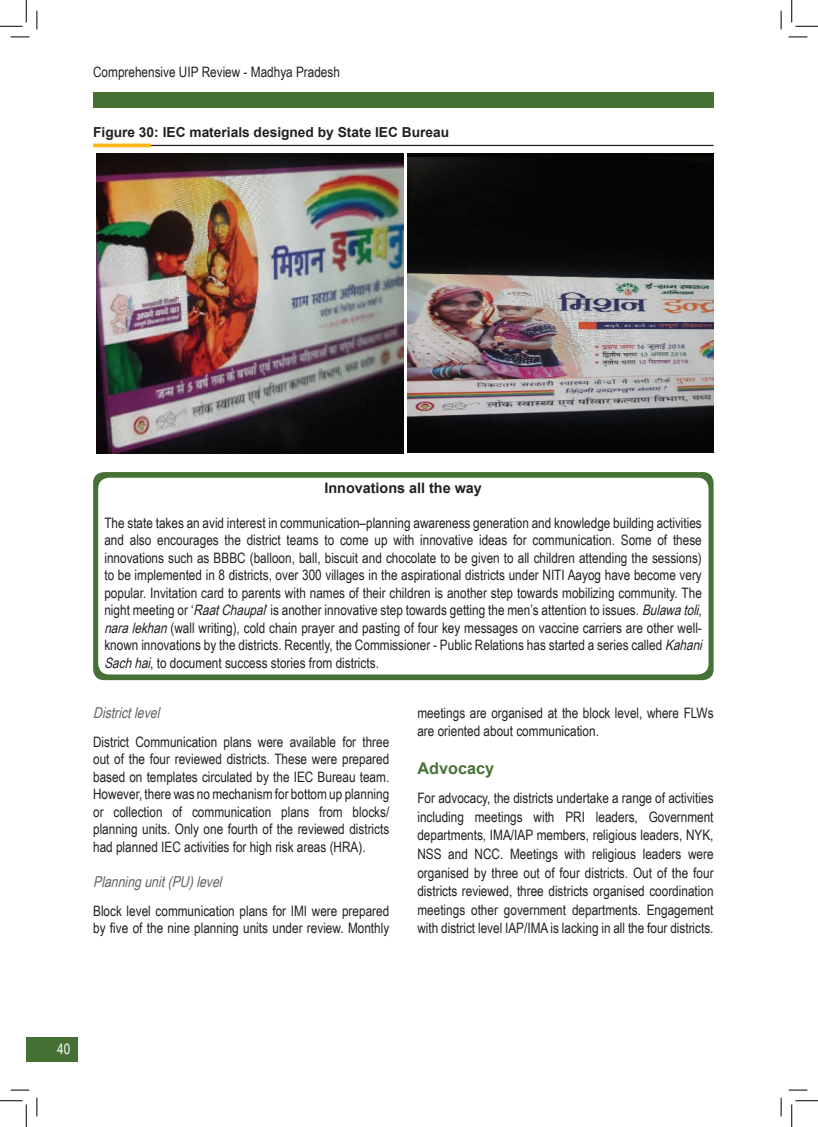
<style>
.page{position:relative;width:818px;height:1127px;background:#fff}
.page>*{position:absolute;margin:0;border:0;box-sizing:border-box;transform-origin:0 0}
.t1{font:700 16.25px "Arial";color:#467135}
.t2{font:italic 15px "Arial Narrow";color:#636366}
.t3{font:14.38px/17.5px "Arial Narrow";color:#231f20}
.t4{font:700 14.38px "Arial";color:#231f20}
.t5{font:14.38px "Arial Narrow";color:#fff}
.t6{font:700 13.75px "Arial";color:#231f20}
.s1{font-style:italic}
</style>
<div class="page">
<div style="left:93px;top:92px;width:620px;height:16px;background:#467135"></div>
<div style="left:26px;top:1036px;width:52px;height:25px;background:#467135"></div>
<hr style="left:146px;top:145px;width:567px;height:1px;background:#231f20">
<svg style="left:93px;top:143px;width:58px;height:4px"></svg>
<img style="left:97px;top:154px;width:306px;height:300px">
<div style="left:407px;top:153px;width:306px;height:300px;background:#050604"></div>
<img style="left:407px;top:157px;width:306px;height:268px">
<div style="left:93px;top:472px;width:620px;height:208px;background:#467135;border-radius:11px"></div>
<div style="left:98px;top:477px;width:610px;height:197px;background:#fff;border-radius:11px"></div>
<svg style="left:11px;top:36px;width:18px;height:2px"></svg>
<svg style="left:788px;top:36px;width:19px;height:2px"></svg>
<svg style="left:11px;top:1089px;width:18px;height:1px"></svg>
<svg style="left:788px;top:1089px;width:19px;height:1px"></svg>
<svg style="left:36px;top:11px;width:2px;height:18px"></svg>
<svg style="left:36px;top:1097px;width:2px;height:18px"></svg>
<svg style="left:780px;top:11px;width:2px;height:18px"></svg>
<svg style="left:780px;top:1097px;width:2px;height:18px"></svg>
<svg style="left:0;top:0;width:27px;height:27px"></svg>
<svg style="left:0;top:1100px;width:27px;height:26px"></svg>
<svg style="left:791px;top:0;width:27px;height:27px"></svg>
<svg style="left:791px;top:1100px;width:27px;height:26px"></svg>
<p class="t3" style="left:93px;top:62px;width:248px">Comprehensive UIP Review - Madhya Pradesh</p>
<p class="t6" style="left:93px;top:123px;width:358px">Figure 30: IEC materials designed by State IEC Bureau</p>
<p class="t4" style="left:324px;top:479px;width:159px">Innovations all the way</p>
<p class="t3" style="left:104px;top:513px;width:603px">The state takes an avid interest in communication–planning awareness generation and knowledge building activities and also encourages the district teams to come up with innovative ideas for communication. Some of these innovations such as BBBC (balloon, ball, biscuit and chocolate to be given to all children attending the sessions) to be implemented in 8 districts, over 300 villages in the aspirational districts under NITI Aayog have become very popular. Invitation card to parents with names of their children is another step towards mobilizing community. The night meeting or ‘<span class="s1">RaatChaupal</span>’ is another innovative step towards getting the men’s attention to issues. <span class="s1">Bulawatoli</span>, <span class="s1">naralekhan</span>(wall writing), cold chain prayer and pasting of four key messages on vaccine carriers are other well&shy;known innovations by the districts. Recently, the Commissioner - Public Relations has started a series called <span class="s1">Kahani Sachhai</span>, to document success stories from districts.</p>
<p class="t3" style="left:417px;top:702px;width:298px;line-height:18.5px">meetings are organised at the block level, where FLWs are oriented about communication.</p>
<p class="t1" style="left:417px;top:757px;width:78px">Advocacy</p>
<p class="t3" style="left:417px;top:788px;width:298px;line-height:18.5px;text-align:justify">For advocacy, the districts undertake a range of activities including meetings with PRI leaders, Government departments, IMA/IAP members, religious leaders, NYK, NSS and NCC. Meetings with religious leaders were organised by three out of four districts. Out of the four districts reviewed, three districts organised coordination meetings other government departments. Engagement with district level IAP/IMA is lacking in all the four districts.</p>
<p class="t2" style="left:93px;top:701px;width:72px">Districtlevel</p>
<p class="t3" style="left:93px;top:732px;width:298px;text-align:justify">District Communication plans were available for three out of the four reviewed districts. These were prepared based on templates circulated by the IEC Bureau team.<br>However, there was no mechanism for bottom up planning or collection of communication plans from blocks/ planning units. Only one fourth of the reviewed districts had planned IEC activities for high risk areas (HRA).</p>
<p class="t2" style="left:93px;top:870px;width:134px">Planningunit(PU)level</p>
<p class="t3" style="left:93px;top:901px;width:298px">Block level communication plans for IMI were prepared by five of the nine planning units under review. Monthly</p>
<p class="t5" style="left:57px;top:1037px;width:15px">40</p>
</div>
